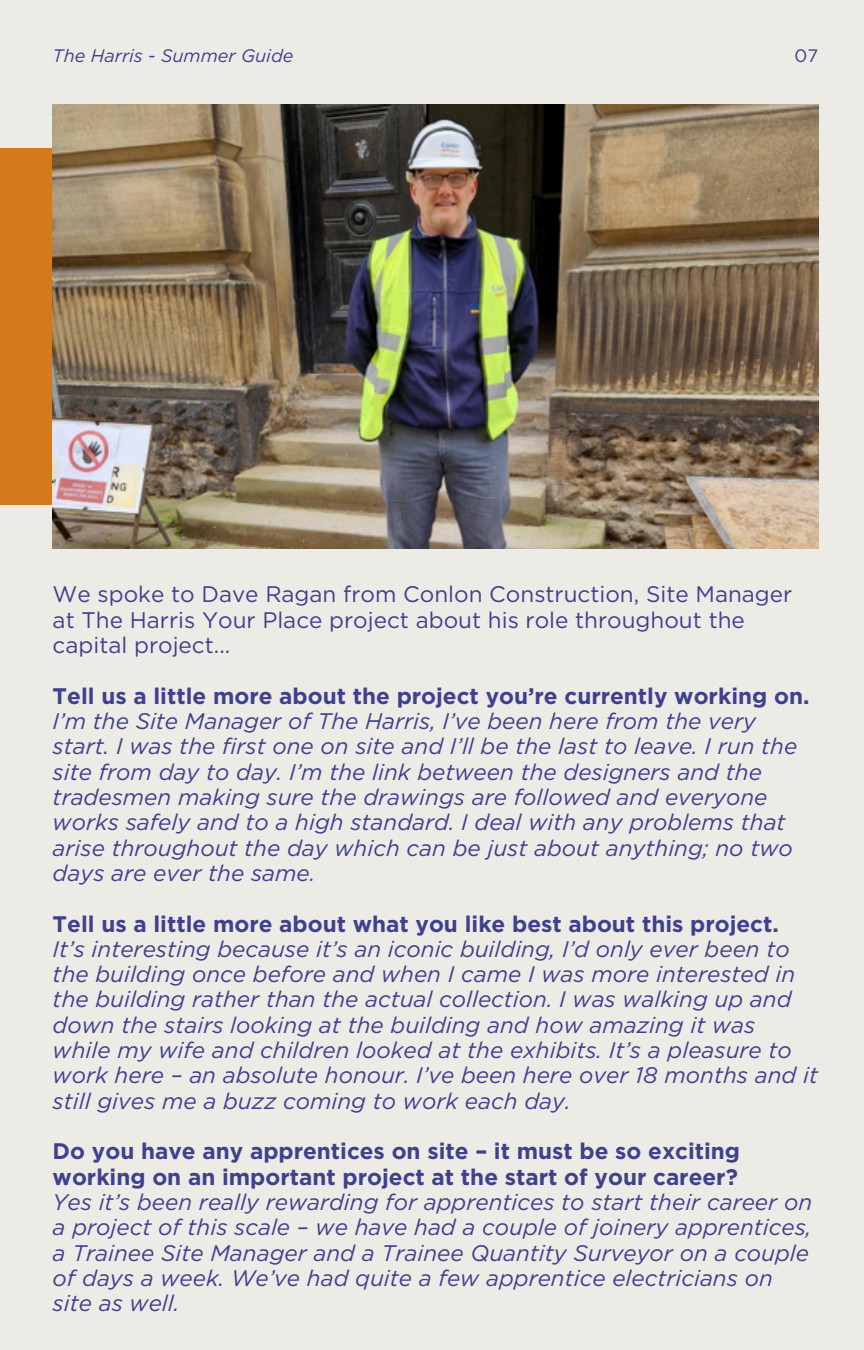
<style>
.page{position:relative;width:864px;height:1350px;background:#edebe6}
.page>*{position:absolute;margin:0;border:0;box-sizing:border-box;transform-origin:0 0}
.t1{font:italic 22.5px/25.2px "Gotham";color:#3f408e}
.t2{font:22.5px/25.2px "Gotham";color:#3f408e}
.t3{font:italic 18px "Gotham";color:#3f408e}
.t4{font:18px "Gotham";color:#3f408e}
.s1{font-weight:700;font-style:normal}
</style>
<div class="page">
<div style="left:0;top:148px;width:329px;height:356px;background:#d57a1c"></div>
<img style="left:53px;top:104px;width:766px;height:444px">
<h1 class="t3" style="left:53px;top:45px;width:242px">The Harris - Summer Guide</h1>
<h1 class="t4" style="left:795px;top:45px;width:25px">07</h1>
<p class="t2" style="left:53px;top:582px;width:741px">We spoke to Dave Ragan from Conlon Construction, Site Manager at The Harris Your Place project about his role throughout the capital project...</p>
<p class="t1" style="left:53px;top:683px;width:758px"><span class="s1">Tell us a little more about the project you’re currently working on.<br></span>I’m the Site Manager of The Harris, I’ve been here from the very start. I was the first one on site and I’ll be the last to leave. I run the site from day to day. I’m the link between the designers and the tradesmen making sure the drawings are followed and everyone works safely and to a high standard. I deal with any problems that arise throughout the day which can be just about anything; no two days are ever the same.</p>
<h1 class="t1" style="left:53px;top:911px;width:767px"><span class="s1">Tell us a little more about what you like best about this project.<br></span>It’s interesting because it’s an iconic building, I’d only ever been to the building once before and when I came I was more interested in the building rather than the actual collection. I was walking up and down the stairs looking at the building and how amazing it was while my wife and children looked at the exhibits. It’s a pleasure to work here – an absolute honour. I’ve been here over 18 months and it still gives me a buzz coming to work each day.</h1>
<h1 class="t1" style="left:53px;top:1139px;width:761px"><span class="s1">Do you have any apprentices on site – it must be so exciting working on an important project at the start of your career?<br></span>Yes it’s been really rewarding for apprentices to start their career on a project of this scale – we have had a couple of joinery apprentices, a Trainee Site Manager and a Trainee Quantity Surveyor on a couple of days a week. We’ve had quite a few apprentice electricians on site as well.</h1>
</div>
